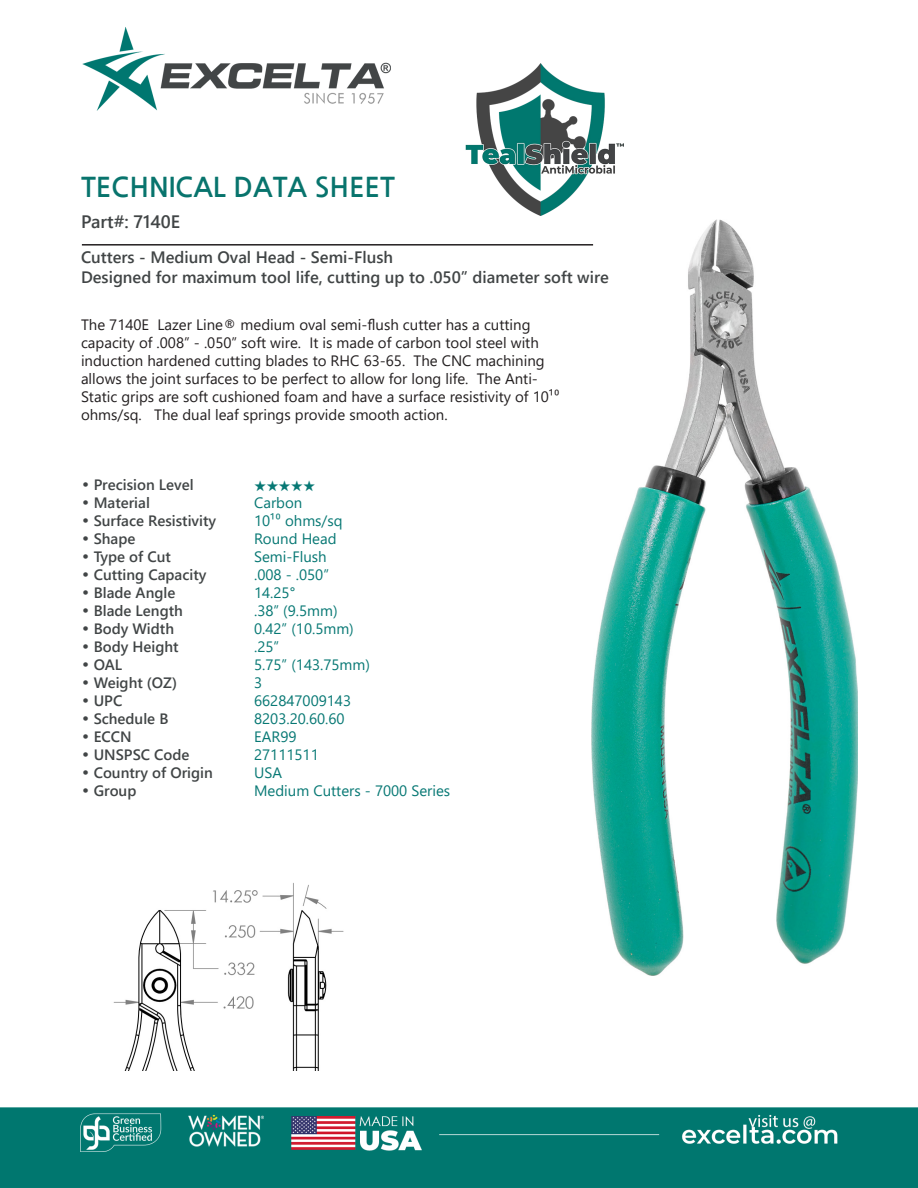
<style>
.page{position:relative;width:918px;height:1188px;background:#fff}
.page>*{position:absolute;margin:0;border:0;box-sizing:border-box;transform-origin:0 0}
.t1{font:700 27px "Nanum Gothic";color:#08746d}
.t2{font:700 18px "Yu Gothic UI";color:#414546}
.t3{font:700 16.5px "Yu Gothic UI";color:#414546}
.t4{font:15px/18px "Yu Gothic UI";color:#231f20}
.CT_s_CTM{font:700 15px "Yu Gothic UI";color:#414546}
.CT_s_CTM-2{font:15px "Yu Gothic UI";color:#077874}
.CT_s_CTM-3{font:500 15px "ITC Zapf Dingbats";color:#077874}
.s1{font-family:"Century Gothic";font-weight:400}
</style>
<div class="page">
<img style="left:0;top:27px;width:918px;height:1161px">
<img style="left:592px;top:220px;width:265px;height:756px">
<img style="left:99px;top:824px;width:267px;height:247px">
<hr style="left:82px;top:244px;width:511px;height:2px;background:#231f20">
<img style="left:465px;top:64px;width:159px;height:151px">
<p class="t1" style="left:81px;top:173px;width:315px">TECHNICAL DATA SHEET</p>
<p class="t2" style="left:81px;top:212px;width:101px">Part#: 7140E</p>
<p class="t3" style="left:81px;top:247px;width:314px">Cutters - Medium Oval Head - Semi-Flush</p>
<p class="t3" style="left:81px;top:267px;width:529px">Designed for maximum tool life, cutting up to .050” diameter soft wire</p>
<p class="t4" style="left:81px;top:313px;width:480px">The 7140E Lazer Line® medium oval semi-flush cutter has a cutting capacity of .008” - .050” soft wire. It is made of carbon tool steel with induction hardened cutting blades to RHC 63-65. The CNC machining allows the joint surfaces to be perfect to allow for long life. The Anti-Static grips are soft cushioned foam and have a surface resistivity of 10¹⁰ ohms/sq. The dual leaf springs provide smooth action.</p>
<p class="CT_s_CTM" style="left:81px;top:476px;width:114px"><span class="s1">•</span> Precision Level</p>
<p class="CT_s_CTM-3" style="left:254px;top:479px;width:63px">★★★★★</p>
<p class="CT_s_CTM" style="left:81px;top:494px;width:70px"><span class="s1">•</span> Material</p>
<p class="CT_s_CTM-2" style="left:254px;top:489px;width:50px">Carbon</p>
<p class="CT_s_CTM" style="left:81px;top:512px;width:137px"><span class="s1">•</span> Surface Resistivity</p>
<p class="CT_s_CTM-2" style="left:254px;top:507px;width:90px">10¹⁰ ohms/sq</p>
<p class="CT_s_CTM" style="left:81px;top:530px;width:56px"><span class="s1">•</span> Shape</p>
<p class="CT_s_CTM-2" style="left:254px;top:525px;width:84px">Round Head</p>
<p class="CT_s_CTM" style="left:81px;top:548px;width:92px"><span class="s1">•</span> Type of Cut</p>
<p class="CT_s_CTM-2" style="left:254px;top:543px;width:74px">Semi-Flush</p>
<p class="CT_s_CTM" style="left:81px;top:566px;width:127px"><span class="s1">•</span> Cutting Capacity</p>
<p class="CT_s_CTM-2" style="left:254px;top:561px;width:76px">.008 - .050”</p>
<p class="CT_s_CTM" style="left:81px;top:584px;width:96px"><span class="s1">•</span> Blade Angle</p>
<p class="CT_s_CTM-2" style="left:254px;top:579px;width:43px">14.25°</p>
<p class="CT_s_CTM" style="left:81px;top:602px;width:103px"><span class="s1">•</span> Blade Length</p>
<p class="CT_s_CTM-2" style="left:254px;top:597px;width:85px">.38” (9.5mm)</p>
<p class="CT_s_CTM" style="left:81px;top:620px;width:95px"><span class="s1">•</span> Body Width</p>
<p class="CT_s_CTM-2" style="left:254px;top:615px;width:101px">0.42” (10.5mm)</p>
<p class="CT_s_CTM" style="left:81px;top:638px;width:99px"><span class="s1">•</span> Body Height</p>
<p class="CT_s_CTM-2" style="left:254px;top:633px;width:27px">.25”</p>
<p class="CT_s_CTM" style="left:81px;top:656px;width:43px"><span class="s1">•</span> OAL</p>
<p class="CT_s_CTM-2" style="left:254px;top:651px;width:117px">5.75” (143.75mm)</p>
<p class="CT_s_CTM" style="left:81px;top:674px;width:98px"><span class="s1">•</span> Weight (OZ)</p>
<p class="CT_s_CTM-2" style="left:254px;top:669px;width:10px">3</p>
<p class="CT_s_CTM" style="left:81px;top:692px;width:43px"><span class="s1">•</span> UPC</p>
<p class="CT_s_CTM-2" style="left:254px;top:687px;width:99px">662847009143</p>
<p class="CT_s_CTM" style="left:81px;top:710px;width:89px"><span class="s1">•</span> Schedule B</p>
<p class="CT_s_CTM-2" style="left:254px;top:705px;width:92px">8203.20.60.60</p>
<p class="CT_s_CTM" style="left:81px;top:728px;width:52px"><span class="s1">•</span> ECCN</p>
<p class="CT_s_CTM-2" style="left:254px;top:723px;width:44px">EAR99</p>
<p class="CT_s_CTM" style="left:81px;top:746px;width:110px"><span class="s1">•</span> UNSPSC Code</p>
<p class="CT_s_CTM-2" style="left:254px;top:741px;width:66px">27111511</p>
<p class="CT_s_CTM" style="left:81px;top:764px;width:133px"><span class="s1">•</span> Country of Origin</p>
<p class="CT_s_CTM-2" style="left:254px;top:759px;width:29px">USA</p>
<p class="CT_s_CTM" style="left:81px;top:782px;width:57px"><span class="s1">•</span> Group</p>
<p class="CT_s_CTM-2" style="left:254px;top:777px;width:198px">Medium Cutters - 7000 Series</p>
</div>
